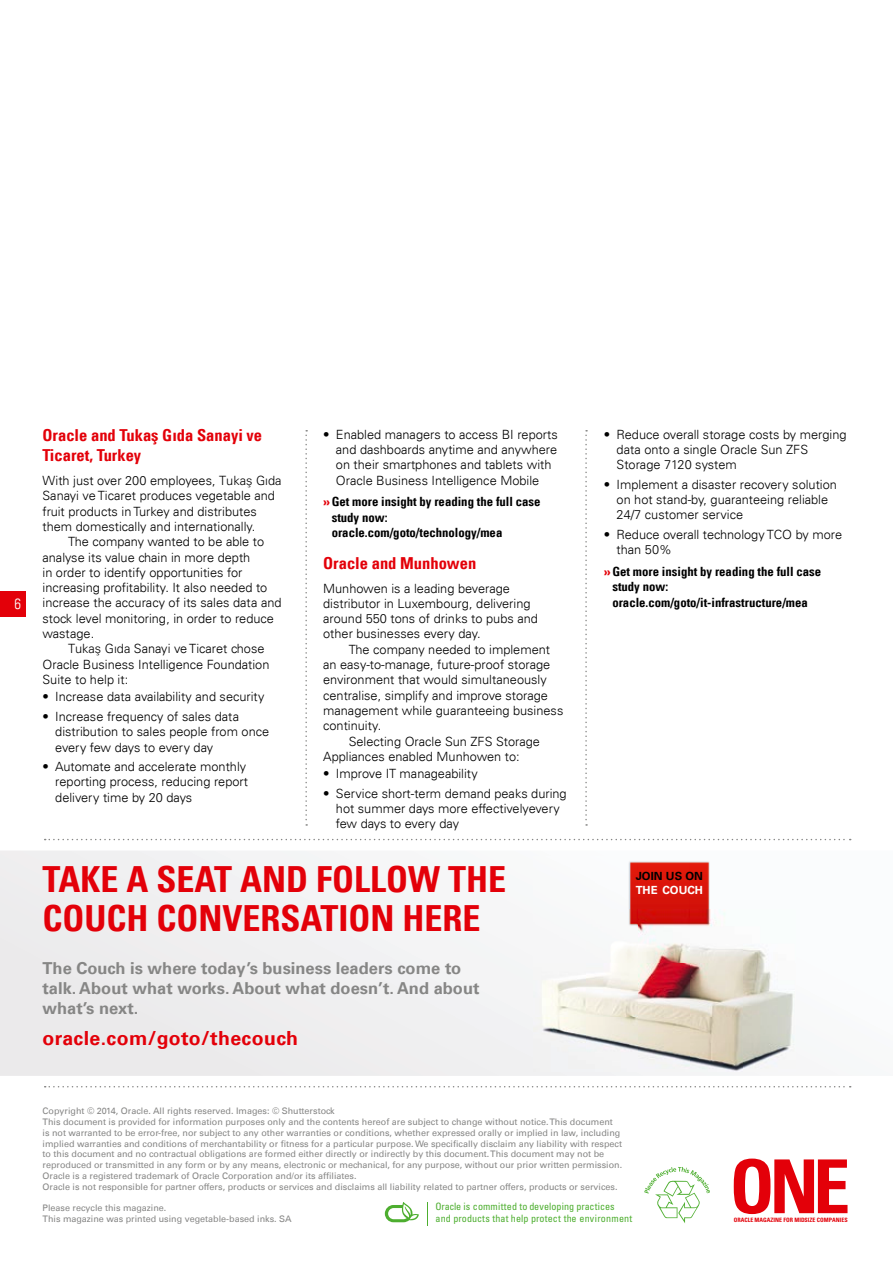
<style>
.page{position:relative;width:893px;height:1263px;background:#fff}
.page>*{position:absolute;margin:0;border:0;box-sizing:border-box;transform-origin:0 0}
.t1{font:700 condensed 36px/38.8px "Univers LT";color:#e30009}
.t2{font:700 19.5px "Univers LT";letter-spacing:.02em;color:#e30009}
.t3{font:700 16.5px/19.8px "Univers LT";color:#868685}
.t4{font:700 condensed 16.5px/19.8px "Univers LT";color:#e30009}
.t5{font:300 condensed 15px "Univers LT";color:#fff}
.t6{font:300 12.75px/15.3px "Univers LT";color:#000}
.t7{font:700 condensed 12.75px/15.3px "Univers LT";color:#000}
.t8{font:700 11.25px "Univers LT";color:#000}
.t9{font:700 11.25px "Univers LT";color:#fff}
.t10{font:condensed 10.05px/12.1px "Univers LT Std";letter-spacing:.01em;color:#4dae2f}
.t11{font:9px/10.8px "Univers LT";color:#868685}
.t12{font:700 condensed 6px "Univers";color:#e30009}
.s1{font-family:"Univers CE"}
.s2{font-stretch:normal;color:#e30009}
</style>
<div class="page">
<svg style="left:585px;top:430px;width:2px;height:396px"></svg>
<svg style="left:305px;top:430px;width:2px;height:396px"></svg>
<svg style="left:45px;top:1086px;width:806px;height:1px"></svg>
<svg style="left:45px;top:839px;width:806px;height:1px"></svg>
<svg style="left:644px;top:1167px;width:66px;height:56px"></svg>
<div style="left:0;top:851px;width:743px;height:225px;background:#f0eff0"></div>
<img style="left:534px;top:856px;width:261px;height:215px">
<svg style="left:734px;top:1158px;width:113px;height:56px"></svg>
<div style="left:0;top:591px;width:26px;height:26px;background:#e30009"></div>
<svg style="left:385px;top:1202px;width:34px;height:20px"></svg>
<svg style="left:427px;top:1202px;width:1px;height:23px"></svg>
<p class="t5" style="left:15px;top:595px;width:8px">6</p>
<p class="t4" style="left:43px;top:426px;width:221px">Oracle and Tuka<span class="s1">ş</span> Gıda Sanayi ve<br>Ticaret, Turkey</p>
<p class="t6" style="left:43px;top:473px;width:240px">With just over 200 employees, <span class="s1">Tukaş Gıda </span>Sanayi ve Ticaret produces vegetable and fruit products in Turkey and distributes them domestically and internationally.</p>
<p class="t6" style="left:43px;top:534px;width:241px;text-indent:26px">The company wanted to be able to analyse its value chain in more depth<br>in order to identify opportunities for increasing profitability. It also needed to increase the accuracy of its sales data and stock level monitoring, in order to reduce wastage.</p>
<p class="t6" style="left:43px;top:641px;width:228px;text-indent:26px"><span class="s1">Tukaş Gıda</span> Sanayi ve Ticaret chose<br>Oracle Business Intelligence Foundation<br>Suite to help it:</p>
<p class="t6" style="left:43px;top:689px;width:223px">• Increase data availability and security</p>
<p class="t6" style="left:55px;top:709px;width:215px;text-indent:-13px">• Increase frequency of sales data distribution to sales people from once every few days to every day</p>
<p class="t6" style="left:55px;top:759px;width:194px;text-indent:-13px">• Automate and accelerate monthly reporting process, reducing report delivery time by 20 days</p>
<p class="t6" style="left:336px;top:426px;width:223px;text-indent:-13px">• Enabled managers to access BI reports and dashboards anytime and anywhere on their smartphones and tablets with Oracle Business Intelligence Mobile</p>
<p class="t7" style="left:332px;top:494px;width:210px;text-indent:-9px"><span class="s2">»</span>Get more insight by reading the full case study now: oracle.com/goto/technology/mea</p>
<p class="t4" style="left:323px;top:553px;width:155px">Oracle and Munhowen</p>
<p class="t6" style="left:323px;top:580px;width:216px">Munhowen is a leading beverage distributor in Luxembourg, delivering around 550 tons of drinks to pubs and other businesses every day.</p>
<p class="t6" style="left:349px;top:641px;width:203px">The company needed to implement</p>
<p class="t6" style="left:323px;top:657px;width:229px">an easy-to-manage, future-proof storage</p>
<p class="t6" style="left:323px;top:672px;width:225px">environment that would simultaneously</p>
<p class="t6" style="left:323px;top:687px;width:226px">centralise, simplify and improve storage</p>
<p class="t6" style="left:323px;top:703px;width:242px">management while guaranteeing business</p>
<p class="t6" style="left:323px;top:718px;width:60px">continuity.</p>
<p class="t6" style="left:349px;top:733px;width:193px">Selecting Oracle Sun ZFS Storage</p>
<p class="t6" style="left:323px;top:749px;width:198px">Appliances enabled Munhowen to:</p>
<p class="t6" style="left:323px;top:766px;width:156px">• Improve IT manageability</p>
<p class="t6" style="left:336px;top:786px;width:232px;text-indent:-13px">• Service short-term demand peaks during hot summer days more effectivelyevery few days to every day</p>
<p class="t6" style="left:617px;top:426px;width:231px;text-indent:-13px">• Reduce overall storage costs by merging data onto a single Oracle Sun ZFS<br>Storage 7120 system</p>
<p class="t6" style="left:617px;top:477px;width:222px;text-indent:-13px">• Implement a disaster recovery solution on hot stand-by, guaranteeing reliable<br>24/7 customer service</p>
<p class="t6" style="left:617px;top:527px;width:227px;text-indent:-13px">• Reduce overall technology TCO by more than 50%</p>
<p class="t7" style="left:612px;top:564px;width:210px;text-indent:-9px"><span class="s2">»</span>Get more insight by reading the full case study now: oracle.com/goto/it-infrastructure/mea</p>
<h1 class="t1" style="left:43px;top:859px;width:465px">TAKE A SEAT AND FOLLOW THE<br>COUCH CONVERSATION HERE</h1>
<p class="t8" style="left:636px;top:870px;width:69px">JOIN US ON</p>
<p class="t9" style="left:636px;top:883px;width:69px">THE COUCH</p>
<p class="t3" style="left:43px;top:958px;width:438px">The Couch is where today’s business leaders come to talk. About what works. About what doesn’t. And about what’s next.</p>
<h2 class="t2" style="left:43px;top:1027px;width:257px">oracle.com/goto/thecouch</h2>
<p class="t11" style="left:43px;top:1105px;width:581px">Copyright © 2014, Oracle. All rights reserved. Images: © Shutterstock<br>This document is provided for information purposes only and the contents hereof are subject to change without notice. This document<br>is not warranted to be error-free, nor subject to any other warranties or conditions, whether expressed orally or implied in law, including implied warranties and conditions of merchantability or fitness for a particular purpose. We specifically disclaim any liability with respect to this document and no contractual obligations are formed either directly or indirectly by this document. This document may not be reproduced or transmitted in any form or by any means, electronic or mechanical, for any purpose, without our prior written permission.<br>Oracle is a registered trademark of Oracle Corporation and/or its affiliates.<br>Oracle is not responsible for partner offers, products or services and disclaims all liability related to partner offers, products or services.</p>
<p class="t11" style="left:43px;top:1203px;width:251px">Please recycle this magazine.<br>This magazine was printed using vegetable-based inks. SA</p>
<p class="t10" style="left:435px;top:1200px;width:198px">Oracle is committed to developing practices and products that help protect the environment</p>
<p class="t12" style="left:734px;top:1216px;width:115px">ORACLE MAGAZINE FOR MIDSIZE COMPANIES</p>
</div>
